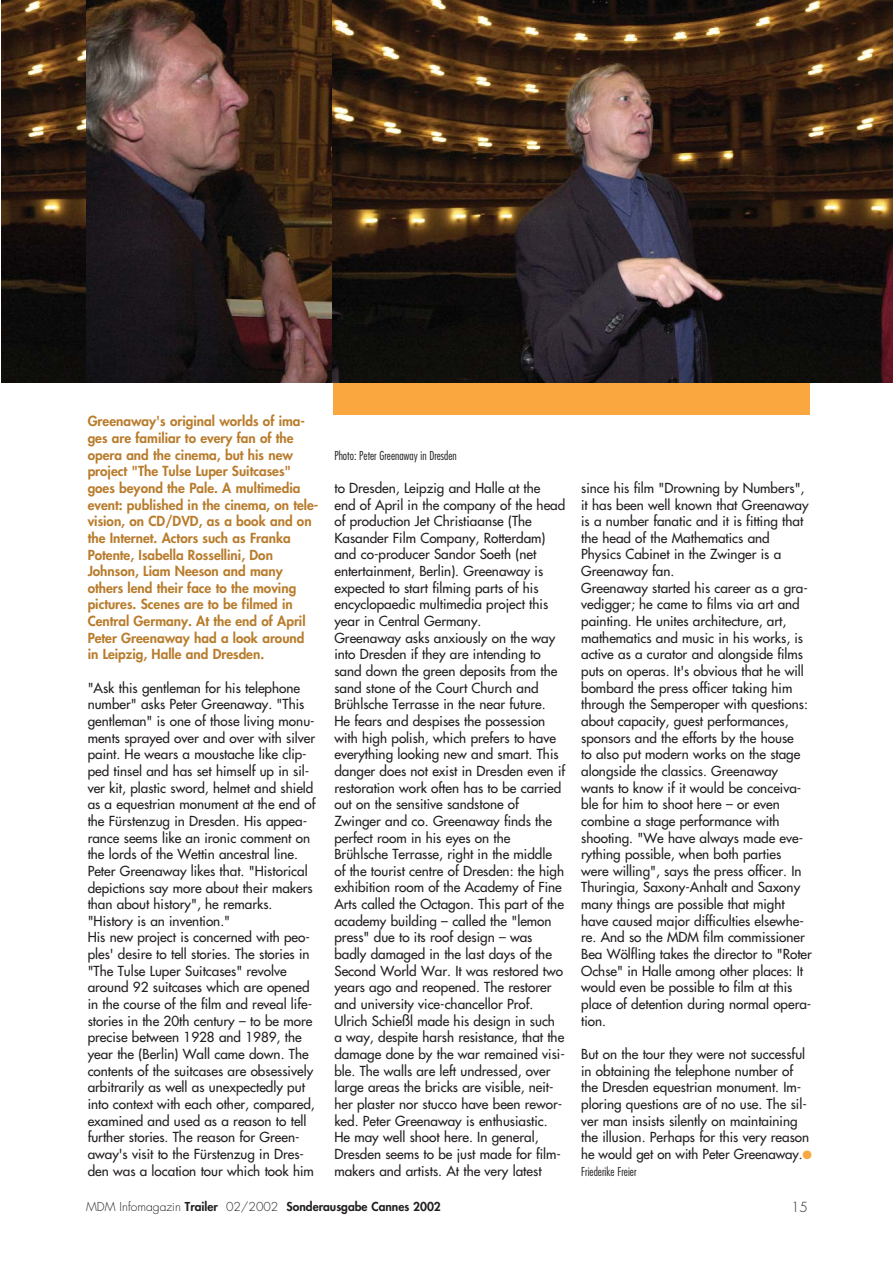
<style>
.page{position:relative;width:893px;height:1263px;background:#fff}
.page>*{position:absolute;margin:0;border:0;box-sizing:border-box;transform-origin:0 0}
.t1{font:13.5px/16.6px "Futura";color:#231f20}
.t2{font:800 13.5px/16.6px "Futura";color:#b97c2c}
.t3{font:300 13.5px "Futura";color:#231f20}
.t4{font:800 12px "Futura";color:#231f20}
.t5{font:300 condensed 12px "Futura";color:#231f20}
.s1{color:#faa73f}
.s2{font-weight:300}
</style>
<div class="page">
<img style="left:1px;top:0;width:85px;height:383px">
<div style="left:333px;top:381px;width:476px;height:34px;background:#faa73f"></div>
<img style="left:86px;top:0;width:247px;height:383px">
<img style="left:333px;top:0;width:559px;height:383px">
<p class="t2" style="left:88px;top:414px;width:232px">Greenaway's original worlds of ima&shy;ges are familiar to every fan of the opera and the cinema, but his new project "The Tulse Luper Suitcases" goes beyond the Pale. A multimedia event: published in the cinema, on tele&shy;vision, on CD/DVD, as a book and on the Internet. Actors such as Franka Potente, Isabella Rossellini, Don Johnson, Liam Neeson and many others lend their face to the moving pictures. Scenes are to be filmed in Central Germany. At the end of April Peter Greenaway had a look around in Leipzig, Halle and Dresden.</p>
<p class="t1" style="left:88px;top:680px;width:229px">"Ask this gentleman for his telephone number" asks Peter Greenaway. "This gentleman" is one of those living monu&shy;ments sprayed over and over with silver paint. He wears a moustache like clip&shy;ped tinsel and has set himself up in sil&shy;ver kit, plastic sword, helmet and shield as a equestrian monument at the end of the Fürstenzug in Dresden. His appea&shy;rance seems like an ironic comment on the lords of the Wettin ancestral line.<br>Peter Greenaway likes that. "Historical depictions say more about their makers than about history", he remarks. "History is an invention."<br>His new project is concerned with peo&shy;ples' desire to tell stories. The stories in "The Tulse Luper Suitcases" revolve around 92 suitcases which are opened in the course of the film and reveal life&shy;stories in the 20th century – to be more precise between 1928 and 1989, the year the (Berlin) Wall came down. The contents of the suitcases are obsessively arbitrarily as well as unexpectedly put into context with each other, compared, examined and used as a reason to tell further stories. The reason for Green&shy;away's visit to the Fürstenzug in Dres&shy;den was a location tour which took him</p>
<p class="t5" style="left:334px;top:450px;width:124px">Photo: Peter Greenaway in Dresden</p>
<p class="t1" style="left:334px;top:481px;width:232px">to Dresden, Leipzig and Halle at the<br>end of April in the company of the head of production Jet Christiaanse (The Kasander Film Company, Rotterdam) and co-producer Sandor Soeth (net entertainment, Berlin). Greenaway is expected to start filming parts of his encyclopaedic multimedia project this year in Central Germany.<br>Greenaway asks anxiously on the way into Dresden if they are intending to sand down the green deposits from the sand stone of the Court Church and Brühlsche Terrasse in the near future.<br>He fears and despises the possession with high polish, which prefers to have everything looking new and smart. This danger does not exist in Dresden even if restoration work often has to be carried out on the sensitive sandstone of Zwinger and co. Greenaway finds the perfect room in his eyes on the Brühlsche Terrasse, right in the middle of the tourist centre of Dresden: the high exhibition room of the Academy of Fine Arts called the Octagon. This part of the academy building – called the "lemon press" due to its roof design – was badly damaged in the last days of the Second World War. It was restored two years ago and reopened. The restorer and university vice-chancellor Prof.<br>Ulrich Schießl made his design in such a way, despite harsh resistance, that the damage done by the war remained visi&shy;ble. The walls are left undressed, over large areas the bricks are visible, neit&shy;her plaster nor stucco have been rewor&shy;ked. Peter Greenaway is enthusiastic.<br>He may well shoot here. In general, Dresden seems to be just made for film&shy;makers and artists. At the very latest</p>
<p class="t1" style="left:581px;top:481px;width:232px">since his film "Drowning by Numbers", it has been well known that Greenaway is a number fanatic and it is fitting that the head of the Mathematics and Physics Cabinet in the Zwinger is a Greenaway fan.<br>Greenaway started his career as a gra&shy;vedigger; he came to films via art and painting. He unites architecture, art, mathematics and music in his works, is active as a curator and alongside films puts on operas. It's obvious that he will bombard the press officer taking him through the Semperoper with questions: about capacity, guest performances, sponsors and the efforts by the house<br>to also put modern works on the stage alongside the classics. Greenaway wants to know if it would be conceiva&shy;ble for him to shoot here – or even combine a stage performance with shooting. "We have always made eve&shy;rything possible, when both parties were willing", says the press officer. In Thuringia, Saxony-Anhalt and Saxony many things are possible that might have caused major difficulties elsewhe&shy;re. And so the MDM film commissioner Bea Wölfling takes the director to "Roter Ochse" in Halle among other places: It would even be possible to film at this place of detention during normal opera&shy;tion.</p>
<p class="t1" style="left:581px;top:1047px;width:232px">But on the tour they were not successful in obtaining the telephone number of the Dresden equestrian monument. Im&shy;ploring questions are of no use. The sil&shy;ver man insists silently on maintaining the illusion. Perhaps for this very reason he would get on with Peter Greenaway.<span class="s1">●</span></p>
<p class="t5" style="left:581px;top:1166px;width:57px">Friederike Freier</p>
<p class="t4" style="left:86px;top:1201px;width:356px"><span class="s2">MDM Infomagazin</span> Trailer <span class="s2">02/2002</span> Sonderausgabe Cannes 2002</p>
<p class="t3" style="left:791px;top:1201px;width:18px">15</p>
</div>
